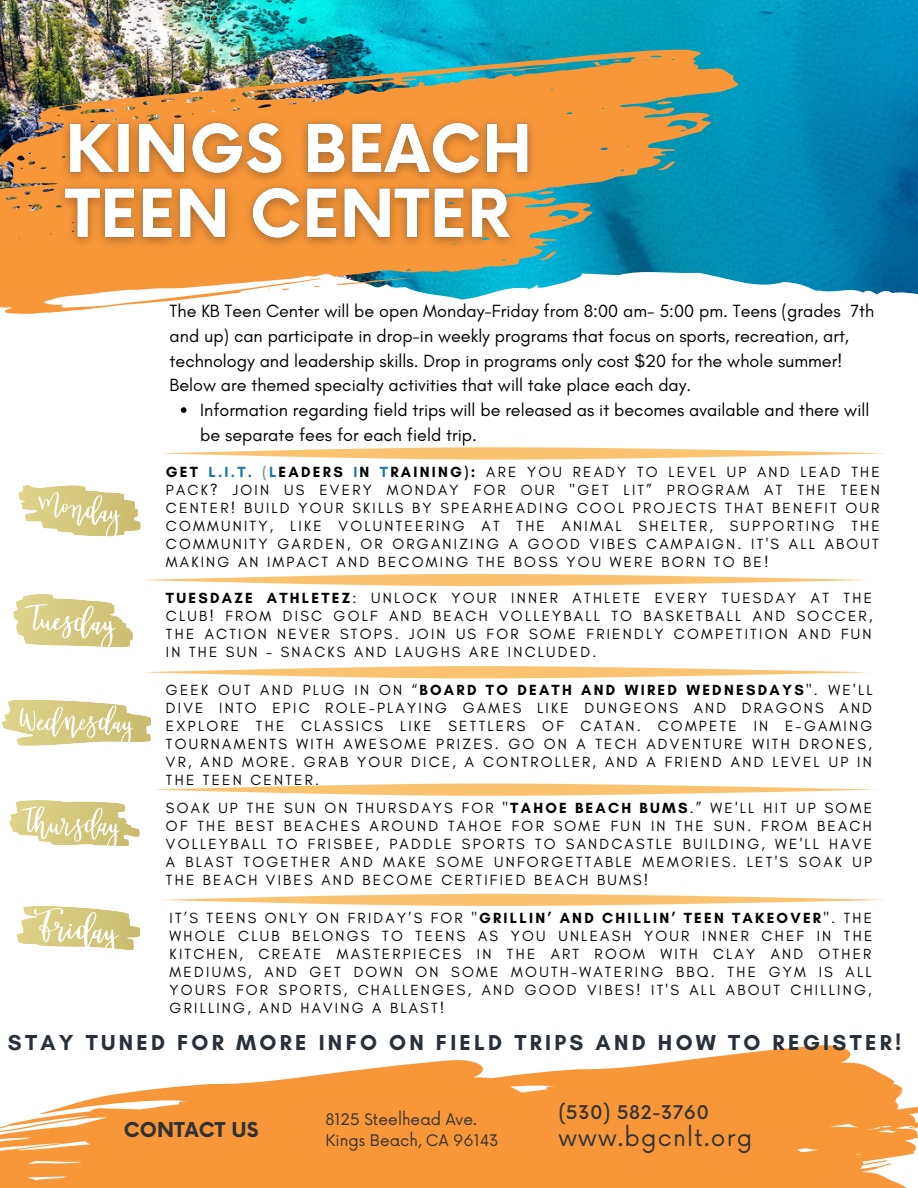
<style>
.page{position:relative;width:918px;height:1188px;background:#fff}
.page>*{position:absolute;margin:0;border:0;box-sizing:border-box;transform-origin:0 0}
.t1{font:23.25px "Now";letter-spacing:.05em;color:#323232}
.t2{font:700 22.05px "Glacial Indifference";letter-spacing:.15em;color:#28303a}
.t3{font:700 19.95px "Now";color:#323232}
.t4{font:500 18.3px "Now";letter-spacing:.025em;color:#323232}
.t5{font:18px/24.8px "Glacial Indifference";color:#000}
.t6{font:15.45px/20.1px "Now";color:#323232}
.t7{font:15px/18px "Glacial Indifference";letter-spacing:.15em;color:#000;text-align:justify}
.s1{font-weight:700}
.s2{font-weight:700;color:#1c79a4}
.s3{font-weight:700;color:#7f9179}
</style>
<div class="page">
<img style="left:0;top:0;width:918px;height:295px">
<img style="left:0;top:41px;width:747px;height:197px">
<svg style="left:33px;top:123px;width:16px;height:8px"></svg>
<svg style="left:657px;top:161px;width:19px;height:9px"></svg>
<svg style="left:656px;top:100px;width:17px;height:5px"></svg>
<svg style="left:249px;top:90px;width:33px;height:6px"></svg>
<svg style="left:493px;top:67px;width:51px;height:6px"></svg>
<svg style="left:593px;top:62px;width:9px;height:4px"></svg>
<svg style="left:435px;top:76px;width:8px;height:2px"></svg>
<svg style="left:466px;top:73px;width:8px;height:2px"></svg>
<svg style="left:298px;top:93px;width:7px;height:2px"></svg>
<svg style="left:614px;top:59px;width:7px;height:3px"></svg>
<svg style="left:0;top:131px;width:628px;height:183px"></svg>
<svg style="left:337px;top:277px;width:77px;height:9px"></svg>
<svg style="left:549px;top:251px;width:8px;height:9px"></svg>
<svg style="left:549px;top:187px;width:5px;height:9px"></svg>
<svg style="left:282px;top:288px;width:7px;height:2px"></svg>
<svg style="left:0;top:1076px;width:311px;height:112px;fill:#f8973a"></svg>
<svg style="left:311px;top:1045px;width:607px;height:143px;fill:#f8973a"></svg>
<svg style="left:910px;top:1127px;width:6px;height:2px"></svg>
<svg style="left:24px;top:485px;width:57px;height:1px"></svg>
<svg style="left:38px;top:492px;width:82px;height:45px"></svg>
<svg style="left:25px;top:594px;width:28px;height:2px"></svg>
<svg style="left:25px;top:604px;width:91px;height:44px"></svg>
<svg style="left:16px;top:800px;width:104px;height:46px"></svg>
<svg style="left:23px;top:906px;width:96px;height:43px"></svg>
<svg style="left:2px;top:700px;width:149px;height:46px"></svg>
<svg style="left:144px;top:574px;width:722px;height:12px"></svg>
<img style="left:49px;top:102px;width:500px;height:174px">
<svg style="left:181px;top:407px;width:6px;height:6px"></svg>
<svg style="left:144px;top:666px;width:723px;height:12px"></svg>
<svg style="left:153px;top:783px;width:724px;height:13px"></svg>
<svg style="left:162px;top:894px;width:723px;height:12px"></svg>
<svg style="left:162px;top:447px;width:724px;height:13px"></svg>
<p class="t5" style="left:170px;top:299px;width:706px">The KB Teen Center will be open Monday-Friday from 8:00 am- 5:00 pm. Teens (grades 7th and up) can participate in drop-in weekly programs that focus on sports, recreation, art, technology and leadership skills. Drop in programs only cost $20 for the whole summer!<br>Below are themed specialty activities that will take place each day.</p>
<p class="t5" style="left:200px;top:398px;width:671px">Information regarding field trips will be released as it becomes available and there will be separate fees for each field trip.</p>
<p class="t7" style="left:166px;top:463px;width:715px"><span class="s1">GET</span> <span class="s2">L.I.T.</span> <span class="s3">(</span><span class="s2">L</span><span class="s1">EADERS</span> <span class="s2">I</span><span class="s1">N</span> <span class="s2">T</span><span class="s1">RAINING):</span> ARE YOU READY TO LEVEL UP AND LEAD THE PACK? JOIN US EVERY MONDAY FOR OUR "GET LIT” PROGRAM AT THE TEEN CENTER! BUILD YOUR SKILLS BY SPEARHEADING COOL PROJECTS THAT BENEFIT OUR COMMUNITY, LIKE VOLUNTEERING AT THE ANIMAL SHELTER, SUPPORTING THE COMMUNITY GARDEN, OR ORGANIZING A GOOD VIBES CAMPAIGN. IT'S ALL ABOUT MAKING AN IMPACT AND BECOMING THE BOSS YOU WERE BORN TO BE!</p>
<p class="t7" style="left:166px;top:589px;width:708px"><span class="s1">TUESDAZE ATHLETEZ</span>: UNLOCK YOUR INNER ATHLETE EVERY TUESDAY AT THE CLUB! FROM DISC GOLF AND BEACH VOLLEYBALL TO BASKETBALL AND SOCCER, THE ACTION NEVER STOPS. JOIN US FOR SOME FRIENDLY COMPETITION AND FUN IN THE SUN - SNACKS AND LAUGHS ARE INCLUDED.</p>
<p class="t7" style="left:166px;top:681px;width:708px">GEEK OUT AND PLUG IN ON “<span class="s1">BOARD TO DEATH AND WIRED WEDNESDAYS</span>". WE'LL DIVE INTO EPIC ROLE-PLAYING GAMES LIKE DUNGEONS AND DRAGONS AND EXPLORE THE CLASSICS LIKE SETTLERS OF CATAN. COMPETE IN E-GAMING TOURNAMENTS WITH AWESOME PRIZES. GO ON A TECH ADVENTURE WITH DRONES, VR, AND MORE. GRAB YOUR DICE, A CONTROLLER, AND A FRIEND AND LEVEL UP IN THE TEEN CENTER.</p>
<p class="t7" style="left:166px;top:799px;width:708px">SOAK UP THE SUN ON THURSDAYS FOR "<span class="s1">TAHOE BEACH BUMS</span>.” WE'LL HIT UP SOME OF THE BEST BEACHES AROUND TAHOE FOR SOME FUN IN THE SUN. FROM BEACH VOLLEYBALL TO FRISBEE, PADDLE SPORTS TO SANDCASTLE BUILDING, WE'LL HAVE A BLAST TOGETHER AND MAKE SOME UNFORGETTABLE MEMORIES. LET'S SOAK UP THE BEACH VIBES AND BECOME CERTIFIED BEACH BUMS!</p>
<p class="t7" style="left:170px;top:909px;width:704px">IT’S TEENS ONLY ON FRIDAY’S FOR "<span class="s1">GRILLIN’ AND CHILLIN’ TEEN TAKEOVER</span>". THE WHOLE CLUB BELONGS TO TEENS AS YOU UNLEASH YOUR INNER CHEF IN THE KITCHEN, CREATE MASTERPIECES IN THE ART ROOM WITH CLAY AND OTHER MEDIUMS, AND GET DOWN ON SOME MOUTH-WATERING BBQ. THE GYM IS ALL YOURS FOR SPORTS, CHALLENGES, AND GOOD VIBES! IT'S ALL ABOUT CHILLING, GRILLING, AND HAVING A BLAST!</p>
<h2 class="t2" style="left:8px;top:1029px;width:895px">STAY TUNED FOR MORE INFO ON FIELD TRIPS AND HOW TO REGISTER!</h2>
<h3 class="t3" style="left:124px;top:1119px;width:136px">CONTACT US</h3>
<p class="t6" style="left:325px;top:1111px;width:175px">8125 Steelhead Ave.<br>Kings Beach, CA 96143</p>
<p class="t4" style="left:558px;top:1102px;width:152px">(530) 582-3760</p>
<h1 class="t1" style="left:558px;top:1124px;width:195px">www.bgcnlt.org</h1>
</div>
